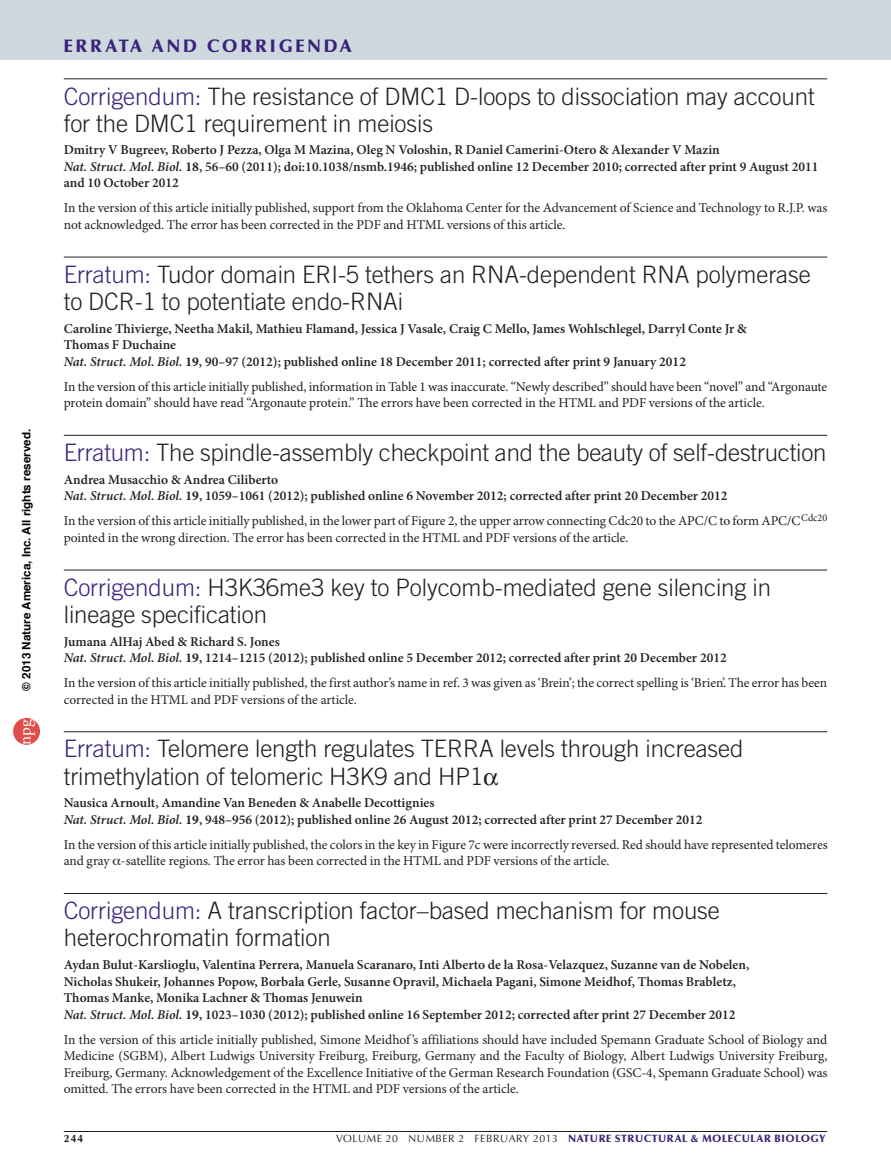
<style>
.page{position:relative;width:891px;height:1175px;background:#fff}
.page>*{position:absolute;margin:0;border:0;box-sizing:border-box;transform-origin:0 0}
.t1{font:300 24px/27px "Trade Gothic LT Std";letter-spacing:-.005em;color:#231f20}
.t2{font:900 18px "Optima LT Std";letter-spacing:.15em;color:#3a227b}
.t3{font:17.4px "Adobe Garamond Pro";color:#fff}
.t4{font:13.5px/16.5px "Minion Pro";letter-spacing:-.005em;color:#231f20}
.t5{font:600 13.5px/16.5px "Minion Pro";color:#231f20}
.t6{font:700 11.7px "Helvetica";color:#000}
.t7{font:900 10.5px "Optima LT Std";letter-spacing:.05em;color:#3a227b}
.t8{font:10.5px "Optima LT Std";letter-spacing:.05em;color:#231f20}
.t9{font:700 10.5px "Optima LT Std";color:#231f20}
.s1{color:#3a227b}
.s2{font-style:italic}
.s3{font-weight:700}
.s4{font-weight:400;color:#231f20}
</style>
<div class="page">
<div style="left:0;top:0;width:891px;height:60px;background:#cdd8df"></div>
<hr style="left:64px;top:1131px;width:763px;height:1px;background:#231f20">
<hr style="left:64px;top:79px;width:763px;height:1px;background:#231f20">
<hr style="left:64px;top:257px;width:763px;height:1px;background:#231f20">
<hr style="left:64px;top:435px;width:763px;height:1px;background:#231f20">
<hr style="left:64px;top:570px;width:763px;height:1px;background:#231f20">
<hr style="left:64px;top:731px;width:763px;height:1px;background:#231f20">
<hr style="left:64px;top:893px;width:763px;height:1px;background:#231f20">
<div style="left:13px;top:718px;width:27px;height:26px;background:#df4e4a;border-radius:50%"></div>
<p class="t6" style="left:17px;top:690px;width:263px;rotate:-90deg">© 2013 Nature America, Inc. All rights reserved.</p>
<p class="t3" style="left:14px;top:744px;width:28px;rotate:-90deg">npg</p>
<h2 class="t2" style="left:64px;top:36px;width:290px">ERRATA AND CORRIGENDA</h2>
<h1 class="t1" style="left:64px;top:82px;width:752px"><span class="s1">Corrigendum:</span> The resistance of DMC1 D-loops to dissociation may account for the DMC1 requirement in meiosis</h1>
<p class="t5" style="left:64px;top:142px;width:756px">Dmitry V Bugreev, Roberto J Pezza, Olga M Mazina, Oleg N Voloshin, R Daniel Camerini-Otero &amp; Alexander V Mazin<br><span class="s2">Nat. Struct. Mol. Biol.</span> <span class="s3">18</span>, 56–60 (2011); doi:10.1038/nsmb.1946; published online 12 December 2010; corrected after print 9 August 2011 and 10 October 2012</p>
<p class="t4" style="left:64px;top:200px;width:765px">In the version of this article initially published, support from the Oklahoma Center for the Advancement of Science and Technology to R.J.P. was not acknowledged. The error has been corrected in the PDF and HTML versions of this article.</p>
<h1 class="t1" style="left:64px;top:260px;width:749px"><span class="s1">Erratum:</span> Tudor domain ERI-5 tethers an RNA-dependent RNA polymerase to DCR-1 to potentiate endo-RNAi</h1>
<p class="t5" style="left:64px;top:321px;width:684px">Caroline Thivierge, Neetha Makil, Mathieu Flamand, Jessica J Vasale, Craig C Mello, James Wohlschlegel, Darryl Conte Jr &amp;<br>Thomas F Duchaine<br><span class="s2">Nat. Struct. Mol. Biol.</span> <span class="s3">19</span>, 90–97 (2012); published online 18 December 2011; corrected after print 9 January 2012</p>
<p class="t4" style="left:64px;top:379px;width:765px">In the version of this article initially published, information in Table 1 was inaccurate. “Newly described” should have been “novel” and “Argonaute protein domain” should have read “Argonaute protein.” The errors have been corrected in the HTML and PDF versions of the article.</p>
<h1 class="t1" style="left:64px;top:438px;width:764px"><span class="s1">Erratum:</span> The spindle-assembly checkpoint and the beauty of self-destruction</h1>
<p class="t5" style="left:64px;top:472px;width:665px">Andrea Musacchio &amp; Andrea Ciliberto<br><span class="s2">Nat. Struct. Mol. Biol.</span> <span class="s3">19</span>, 1059–1061 (2012); published online 6 November 2012; corrected after print 20 December 2012</p>
<p class="t4" style="left:64px;top:513px;width:765px">In the version of this article initially published, in the lower part of Figure 2, the upper arrow connecting Cdc20 to the APC/C to form APC/C<sup>Cdc20 </sup>pointed in the wrong direction. The error has been corrected in the HTML and PDF versions of the article.</p>
<h1 class="t1" style="left:64px;top:573px;width:709px"><span class="s1">Corrigendum:</span> H3K36me3 key to Polycomb-mediated gene silencing in lineage specification</h1>
<p class="t5" style="left:64px;top:633px;width:664px">Jumana AlHaj Abed &amp; Richard S. Jones<br><span class="s2">Nat. Struct. Mol. Biol.</span> <span class="s3">19</span>, 1214–1215 (2012); published online 5 December 2012; corrected after print 20 December 2012</p>
<p class="t4" style="left:64px;top:675px;width:765px">In the version of this article initially published, the first author’s name in ref. 3 was given as ‘Brein’; the correct spelling is ‘Brien’. The error has been corrected in the HTML and PDF versions of the article.</p>
<h1 class="t1" style="left:64px;top:735px;width:681px"><span class="s1">Erratum:</span> Telomere length regulates TERRA levels through increased trimethylation of telomeric H3K9 and HP1</h1>
<p class="t5" style="left:64px;top:795px;width:640px">Nausica Arnoult, Amandine Van Beneden &amp; Anabelle Decottignies<br><span class="s2">Nat. Struct. Mol. Biol.</span> <span class="s3">19</span>, 948–956 (2012); published online 26 August 2012; corrected after print 27 December 2012</p>
<p class="t4" style="left:64px;top:837px;width:765px">In the version of this article initially published, the colors in the key in Figure 7c were incorrectly reversed. Red should have represented telomeres and gray -satellite regions. The error has been corrected in the HTML and PDF versions of the article.</p>
<h1 class="t1" style="left:64px;top:896px;width:658px"><span class="s1">Corrigendum:</span> A transcription factor–based mechanism for mouse heterochromatin formation</h1>
<p class="t5" style="left:64px;top:957px;width:687px">Aydan Bulut-Karslioglu, Valentina Perrera, Manuela Scaranaro, Inti Alberto de la Rosa-Velazquez, Suzanne van de Nobelen, Nicholas Shukeir, Johannes Popow, Borbala Gerle, Susanne Opravil, Michaela Pagani, Simone Meidhof, Thomas Brabletz, Thomas Manke, Monika Lachner &amp; Thomas Jenuwein<br><span class="s2">Nat. Struct. Mol. Biol.</span> <span class="s3">19</span>, 1023–1030 (2012); published online 16 September 2012; corrected after print 27 December 2012</p>
<p class="t4" style="left:64px;top:1031px;width:765px;text-align:justify">In the version of this article initially published, Simone Meidhof ’s affiliations should have included Spemann Graduate School of Biology and Medicine (SGBM), Albert Ludwigs University Freiburg, Freiburg, Germany and the Faculty of Biology, Albert Ludwigs University Freiburg, Freiburg, Germany. Acknowledgement of the Excellence Initiative of the German Research Foundation (GSC-4, Spemann Graduate School) was omitted. The errors have been corrected in the HTML and PDF versions of the article.</p>
<p class="t9" style="left:64px;top:1132px;width:21px">244</p>
<p class="t8" style="left:336px;top:1132px;width:152px">VOLUME 20 NUMBER 2 FEBRU</p>
<p class="t7" style="left:509px;top:1132px;width:318px"><span class="s4">ARY 2013</span> NATURE STRUCTURAL &amp; MOLECULAR BIOLOGY</p>
</div>
